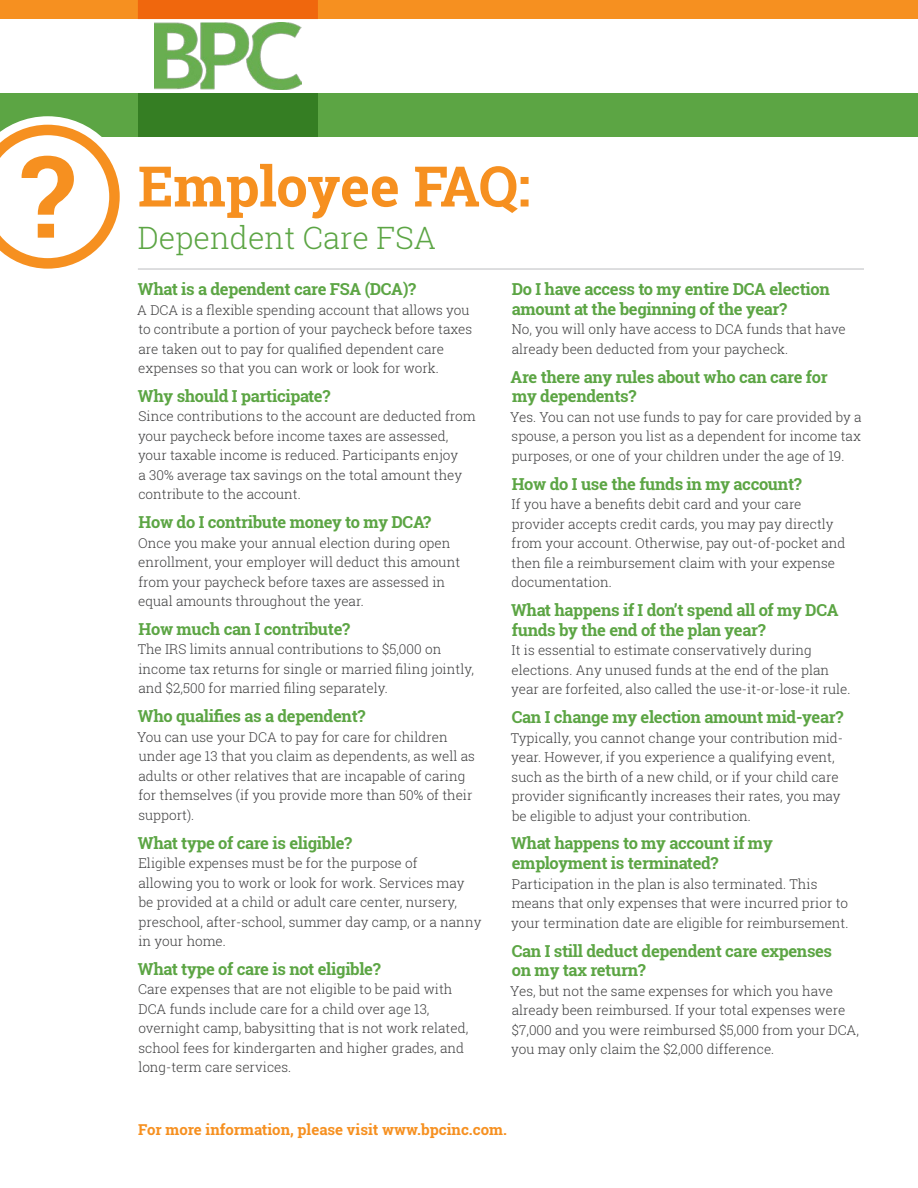
<style>
.page{position:relative;width:918px;height:1188px;background:#fff}
.page>*{position:absolute;margin:0;border:0;box-sizing:border-box;transform-origin:0 0}
.t1{font:700 55.95px "Roboto Slab";letter-spacing:-.01em;color:#f69020}
.t2{font:300 30.75px "Roboto Slab";color:#5ca544}
.t3{font:700 16.5px/19.8px "Roboto Slab";letter-spacing:-.02em;color:#5ca544}
.t4{font:700 15px "Roboto Slab";color:#f69020}
.t5{font:300 13.5px/19.5px "Roboto Slab";color:#3e3e3f}
</style>
<div class="page">
<div style="left:0;top:94px;width:918px;height:43px;background:#5ca544"></div>
<div style="left:138px;top:94px;width:180px;height:43px;background:#357e23"></div>
<img style="left:155px;top:23px;width:146px;height:66px">
<hr style="left:138px;top:269px;width:726px;height:1px;background:#bcbdc0">
<div style="left:0;top:0;width:918px;height:19px;background:#f69020"></div>
<div style="left:138px;top:0;width:180px;height:19px;background:#f0670d"></div>
<svg style="left:0;top:116px;width:120px;height:153px"></svg>
<h1 class="t1" style="left:138px;top:148px;width:394px">Employee FAQ:</h1>
<h2 class="t2" style="left:138px;top:216px;width:300px">Dependent Care FSA</h2>
<p class="t3" style="left:138px;top:279px;width:280px">What is a dependent care FSA (DCA)?</p>
<p class="t5" style="left:137px;top:300px;width:336px">A DCA is a flexible spending account that allows you to contribute a portion of your paycheck before taxes are taken out to pay for qualified dependent care expenses so that you can work or look for work.</p>
<p class="t3" style="left:138px;top:386px;width:194px">Why should I participate?</p>
<p class="t5" style="left:138px;top:406px;width:339px">Since contributions to the account are deducted from your paycheck before income taxes are assessed, your taxable income is reduced. Participants enjoy<br>a 30% average tax savings on the total amount they contribute to the account.</p>
<p class="t3" style="left:139px;top:512px;width:294px">How do I contribute money to my DCA?</p>
<p class="t5" style="left:138px;top:533px;width:323px">Once you make your annual election during open enrollment, your employer will deduct this amount from your paycheck before taxes are assessed in equal amounts throughout the year.</p>
<p class="t3" style="left:139px;top:619px;width:213px">How much can I contribute?</p>
<p class="t5" style="left:138px;top:639px;width:338px">The IRS limits annual contributions to $5,000 on income tax returns for single or married filing jointly, and $2,500 for married filing separately.</p>
<p class="t3" style="left:138px;top:706px;width:229px">Who qualifies as a dependent?</p>
<p class="t5" style="left:137px;top:727px;width:340px">You can use your DCA to pay for care for children under age 13 that you claim as dependents, as well as adults or other relatives that are incapable of caring for themselves (if you provide more than 50% of their support).</p>
<p class="t3" style="left:138px;top:832px;width:216px">What type of care is eligible?</p>
<p class="t5" style="left:138px;top:853px;width:345px">Eligible expenses must be for the purpose of<br>allowing you to work or look for work. Services may be provided at a child or adult care center, nursery, preschool, after-school, summer day camp, or a nanny in your home.</p>
<p class="t3" style="left:138px;top:959px;width:244px">What type of care is not eligible?</p>
<p class="t5" style="left:138px;top:979px;width:332px">Care expenses that are not eligible to be paid with DCA funds include care for a child over age 13, overnight camp, babysitting that is not work related, school fees for kindergarten and higher grades, and long-term care services.</p>
<p class="t3" style="left:512px;top:279px;width:320px">Do I have access to my entire DCA election amount at the beginning of the year?</p>
<p class="t5" style="left:512px;top:319px;width:336px">No, you will only have access to DCA funds that have already been deducted from your paycheck.</p>
<p class="t3" style="left:511px;top:367px;width:319px">Are there any rules about who can care for my dependents?</p>
<p class="t5" style="left:510px;top:407px;width:353px;text-align:justify">Yes. You can not use funds to pay for care provided by a spouse, a person you list as a dependent for income tax purposes, or one of your children under the age of 19.</p>
<p class="t3" style="left:512px;top:474px;width:292px">How do I use the funds in my account?</p>
<p class="t5" style="left:512px;top:494px;width:336px">If you have a benefits debit card and your care provider accepts credit cards, you may pay directly from your account. Otherwise, pay out-of-pocket and then file a reimbursement claim with your expense documentation.</p>
<p class="t3" style="left:511px;top:600px;width:329px">What happens if I don’t spend all of my DCA funds by the end of the plan year?</p>
<p class="t5" style="left:511px;top:640px;width:341px">It is essential to estimate conservatively during elections. Any unused funds at the end of the plan year are forfeited, also called the use-it-or-lose-it rule.</p>
<p class="t3" style="left:512px;top:707px;width:333px">Can I change my election amount mid-year?</p>
<p class="t5" style="left:511px;top:728px;width:334px">Typically, you cannot change your contribution mid&shy;year. However, if you experience a qualifying event, such as the birth of a new child, or if your child care provider significantly increases their rates, you may be eligible to adjust your contribution.</p>
<p class="t3" style="left:511px;top:833px;width:263px">What happens to my account if my employment is terminated?</p>
<p class="t5" style="left:511px;top:874px;width:339px">Participation in the plan is also terminated. This means that only expenses that were incurred prior to your termination date are eligible for reimbursement.</p>
<p class="t3" style="left:512px;top:940px;width:322px">Can I still deduct dependent care expenses on my tax return?</p>
<p class="t5" style="left:510px;top:981px;width:350px">Yes, but not the same expenses for which you have already been reimbursed. If your total expenses were $7,000 and you were reimbursed $5,000 from your DCA, you may only claim the $2,000 difference.</p>
<p class="t4" style="left:138px;top:1120px;width:370px">For more information, please visit www.bpcinc.com.</p>
</div>
